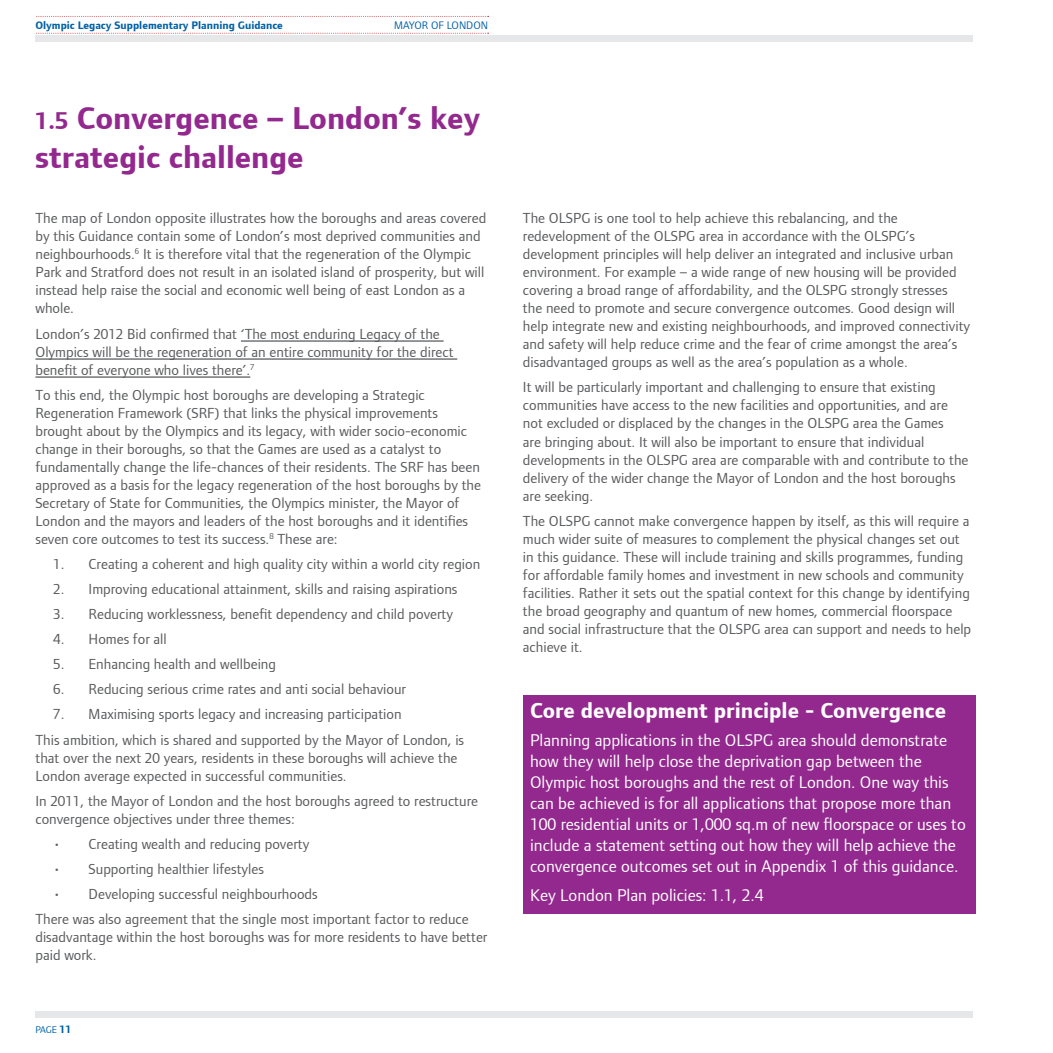
<style>
.page{position:relative;width:1053px;height:1053px;background:#fff}
.page>*{position:absolute;margin:0;border:0;box-sizing:border-box;transform-origin:0 0}
.t1{font:700 32.5px/39px "Foundry Form Sans";color:#93298e}
.t2{font:700 22.5px "Foundry Form Sans";color:#fff}
.t3{font:17.5px/21px "Foundry Form Sans";color:#fff}
.t4{font:15px/18px "Foundry Form Sans";color:#58595b}
.t5{font:700 11.25px "Foundry Form Sans";color:#0061a6}
.t6{font:11.25px "Foundry Form Sans";color:#0061a6}
.t7{font:10px "Foundry Form Sans";color:#0061a6}
.s1{font-size:25px}
.s2{font-weight:700;font-size:11.25px}
</style>
<div class="page">
<div style="left:35px;top:35px;width:938px;height:7px;background:#e6e7e8"></div>
<div style="left:35px;top:1010px;width:938px;height:7px;background:#e6e7e8"></div>
<hr style="left:241px;top:340px;width:202px;height:1px;background:#58595b">
<hr style="left:35px;top:358px;width:422px;height:1px;background:#58595b">
<hr style="left:35px;top:376px;width:215px;height:1px;background:#58595b">
<div style="left:523px;top:695px;width:452px;height:218px;background:#93298e"></div>
<svg style="left:36px;top:16px;width:452px;height:1px"></svg>
<svg style="left:36px;top:33px;width:452px;height:1px"></svg>
<p class="t5" style="left:35px;top:19px;width:249px">Olympic Legacy Supplementary Planning Guidance</p>
<p class="t6" style="left:394px;top:19px;width:95px">MAYOR OF LONDON</p>
<h1 class="t1" style="left:35px;top:99px;width:446px"><span class="s1">1.5</span> Convergence – London’s key strategic challenge</h1>
<p class="t4" style="left:35px;top:209px;width:452px">The map of London opposite illustrates how the boroughs and areas covered by this Guidance contain some of London’s most deprived communities and neighbourhoods.<sup>6</sup> It is therefore vital that the regeneration of the Olympic Park and Stratford does not result in an isolated island of prosperity, but will instead help raise the social and economic well being of east London as a whole.</p>
<p class="t4" style="left:35px;top:324px;width:419px">London’s 2012 Bid confirmed that ‘The most enduring Legacy of the<br>Olympics will be the regeneration of an entire community for the direct benefit of everyone who lives there’.<sup>7</sup></p>
<p class="t4" style="left:35px;top:385px;width:447px">To this end, the Olympic host boroughs are developing a Strategic Regeneration Framework (SRF) that links the physical improvements brought about by the Olympics and its legacy, with wider socio-economic change in their boroughs, so that the Games are used as a catalyst to fundamentally change the life-chances of their residents. The SRF has been approved as a basis for the legacy regeneration of the host boroughs by the Secretary of State for Communities, the Olympics minister, the Mayor of London and the mayors and leaders of the host boroughs and it identifies seven core outcomes to test its success.<sup>8</sup> These are:</p>
<p class="t4" style="left:53px;top:554px;width:428px">1. Creating a coherent and high quality city within a world city region</p>
<p class="t4" style="left:53px;top:579px;width:406px">2. Improving educational attainment, skills and raising aspirations</p>
<p class="t4" style="left:53px;top:605px;width:401px">3. Reducing worklessness, benefit dependency and child poverty</p>
<p class="t4" style="left:53px;top:630px;width:115px">4. Homes for all</p>
<p class="t4" style="left:53px;top:655px;width:224px">5. Enhancing health and wellbeing</p>
<p class="t4" style="left:53px;top:680px;width:354px">6. Reducing serious crime rates and anti social behaviour</p>
<p class="t4" style="left:35px;top:701px;width:430px;line-height:25.1px;text-indent:18px">7. Maximising sports legacy and increasing participation<br>This ambition, which is shared and supported by the Mayor of London, is</p>
<p class="t4" style="left:35px;top:748px;width:423px">that over the next 20 years, residents in these boroughs will achieve the<br>London average expected in successful communities.</p>
<p class="t4" style="left:35px;top:791px;width:444px">In 2011, the Mayor of London and the host boroughs agreed to restructure convergence objectives under three themes:</p>
<p class="t4" style="left:53px;top:834px;width:258px">• Creating wealth and reducing poverty</p>
<p class="t4" style="left:53px;top:859px;width:212px">• Supporting healthier lifestyles</p>
<p class="t4" style="left:35px;top:881px;width:435px;line-height:25.1px;text-indent:18px">• Developing successful neighbourhoods<br>There was also agreement that the single most important factor to reduce</p>
<p class="t4" style="left:35px;top:927px;width:453px">disadvantage within the host boroughs was for more residents to have better paid work.</p>
<p class="t7" style="left:35px;top:1023px;width:37px">PAGE <span class="s2">11</span></p>
<p class="t4" style="left:523px;top:209px;width:449px">The OLSPG is one tool to help achieve this rebalancing, and the redevelopment of the OLSPG area in accordance with the OLSPG’s development principles will help deliver an integrated and inclusive urban environment. For example – a wide range of new housing will be provided covering a broad range of affordability, and the OLSPG strongly stresses the need to promote and secure convergence outcomes. Good design will help integrate new and existing neighbourhoods, and improved connectivity and safety will help reduce crime and the fear of crime amongst the area’s disadvantaged groups as well as the area’s population as a whole.</p>
<p class="t4" style="left:523px;top:378px;width:447px">It will be particularly important and challenging to ensure that existing communities have access to the new facilities and opportunities, and are not excluded or displaced by the changes in the OLSPG area the Games<br>are bringing about. It will also be important to ensure that individual developments in the OLSPG area are comparable with and contribute to the delivery of the wider change the Mayor of London and the host boroughs are seeking.</p>
<p class="t4" style="left:523px;top:511px;width:450px">The OLSPG cannot make convergence happen by itself, as this will require a much wider suite of measures to complement the physical changes set out in this guidance. These will include training and skills programmes, funding for affordable family homes and investment in new schools and community facilities. Rather it sets out the spatial context for this change by identifying the broad geography and quantum of new homes, commercial floorspace and social infrastructure that the OLSPG area can support and needs to help achieve it.</p>
<h2 class="t2" style="left:530px;top:698px;width:417px">Core development principle - Convergence</h2>
<p class="t3" style="left:530px;top:729px;width:437px">Planning applications in the OLSPG area should demonstrate how they will help close the deprivation gap between the Olympic host boroughs and the rest of London. One way this can be achieved is for all applications that propose more than 100 residential units or 1,000 sq.m of new floorspace or uses to include a statement setting out how they will help achieve the convergence outcomes set out in Appendix 1 of this guidance.</p>
<p class="t3" style="left:530px;top:884px;width:235px">Key London Plan policies: 1.1, 2.4</p>
</div>
